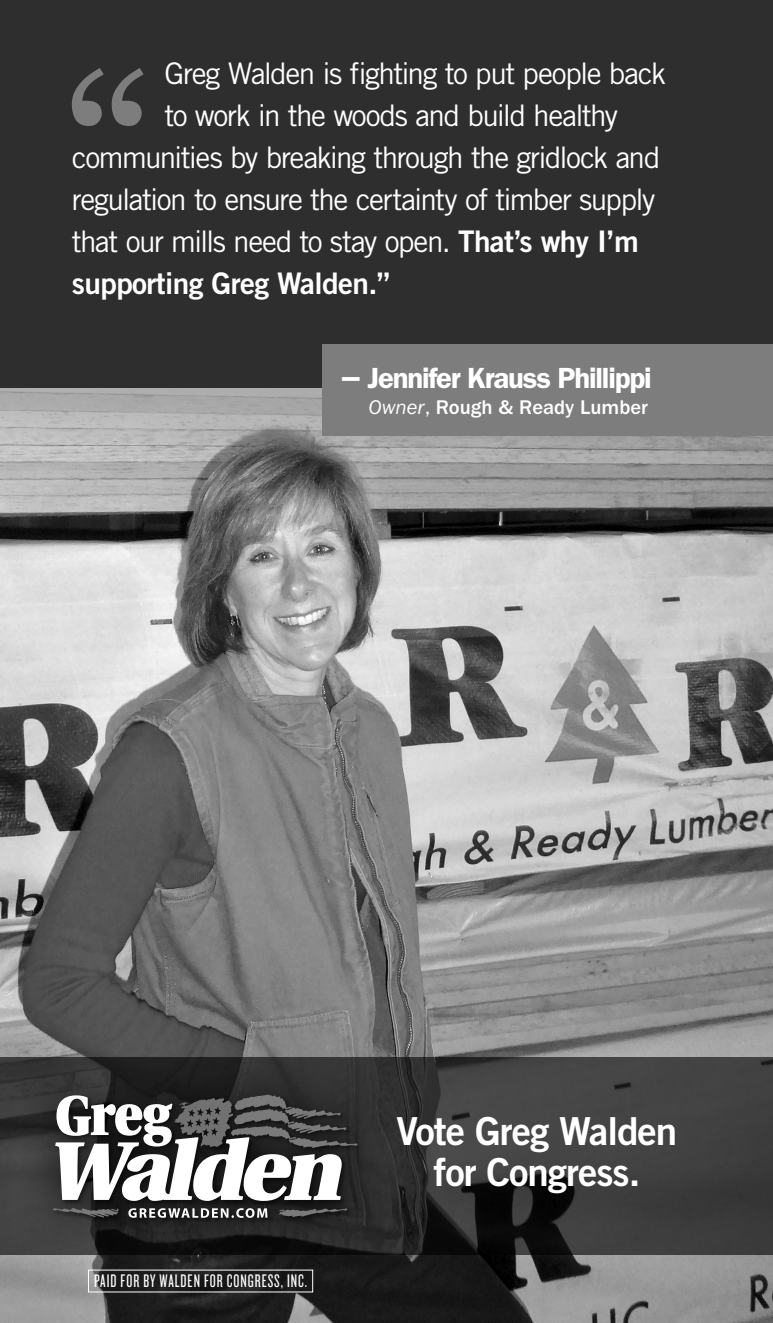
<style>
.page{position:relative;width:773px;height:1323px;background:#fff}
.page>*{position:absolute;margin:0;border:0;box-sizing:border-box;transform-origin:0 0}
.t1{font:38.68px/41.6px "Trade Gothic LT Std Bd 2";letter-spacing:-.025em;color:#fff;text-align:center}
.t2{font:29.75px "Trade Gothic LT Std";letter-spacing:-.05em;color:#fff}
.t3{font:29.75px "Trade Gothic LT Std Bd 2";letter-spacing:-.02em;color:#fff}
.t4{font:600 29.22px "ITC Franklin Gothic Std";letter-spacing:-.04em;color:#fff}
.t5{font:500 20.47px "ITC Franklin Gothic Std";color:#fff}
.t6{font:18.9px "Knockout HTF27 Junior Bantamwt";letter-spacing:.05em;color:#fff}
.s1{font-family:"Trade Gothic LT Std Bd 2"}
.s2{font-size:35.18px}
.s3{font-weight:400;font-style:italic}
.s4{font-weight:400}
</style>
<div class="page">
<div style="left:0;top:0;width:773px;height:399px;background:#2e2e2e"></div>
<img style="left:0;top:388px;width:773px;height:935px">
<div style="left:322px;top:345px;width:451px;height:91px;background:#7d7d7d"></div>
<svg style="left:0;top:1057px;width:773px;height:198px;background:#393939"></svg>
<svg style="left:72px;top:68px;width:72px;height:58px"></svg>
<div style="left:14px;top:1055px;width:382px;height:203px;background:#000;opacity:.45"></div>
<svg style="left:279px;top:1208px;width:68px;height:9px"></svg>
<svg style="left:53px;top:1208px;width:66px;height:10px"></svg>
<svg style="left:55px;top:1094px;width:303px;height:107px"></svg>
<svg style="left:128px;top:1208px;width:139px;height:10px"></svg>
<p class="t2" style="left:165px;top:55px;width:503px">Greg Walden is fighting to put people back</p>
<p class="t2" style="left:165px;top:97px;width:455px">to work in the woods and build healthy</p>
<p class="t2" style="left:72px;top:139px;width:590px">communities by breaking through the gridlock and</p>
<p class="t2" style="left:72px;top:181px;width:585px">regulation to ensure the certainty of timber supply</p>
<p class="t2" style="left:72px;top:223px;width:568px">that our mills need to stay open. <span class="s1">That’s why I’m</span></p>
<p class="t3" style="left:72px;top:265px;width:320px">supporting Greg Walden.”</p>
<p class="t4" style="left:342px;top:361px;width:311px"><span class="s2">–</span> Jennifer Krauss Phillippi</p>
<p class="t5" style="left:369px;top:396px;width:281px"><span class="s3">Owner</span><span class="s4">,</span> Rough &amp; Ready Lumber</p>
<p class="t6" style="left:94px;top:1272px;width:214px">PAID FOR BY WALDEN FOR CONGRESS, INC.</p>
<h1 class="t1" style="left:396px;top:1109px;width:282px">Vote Greg Walden for Congress.</h1>
</div>
